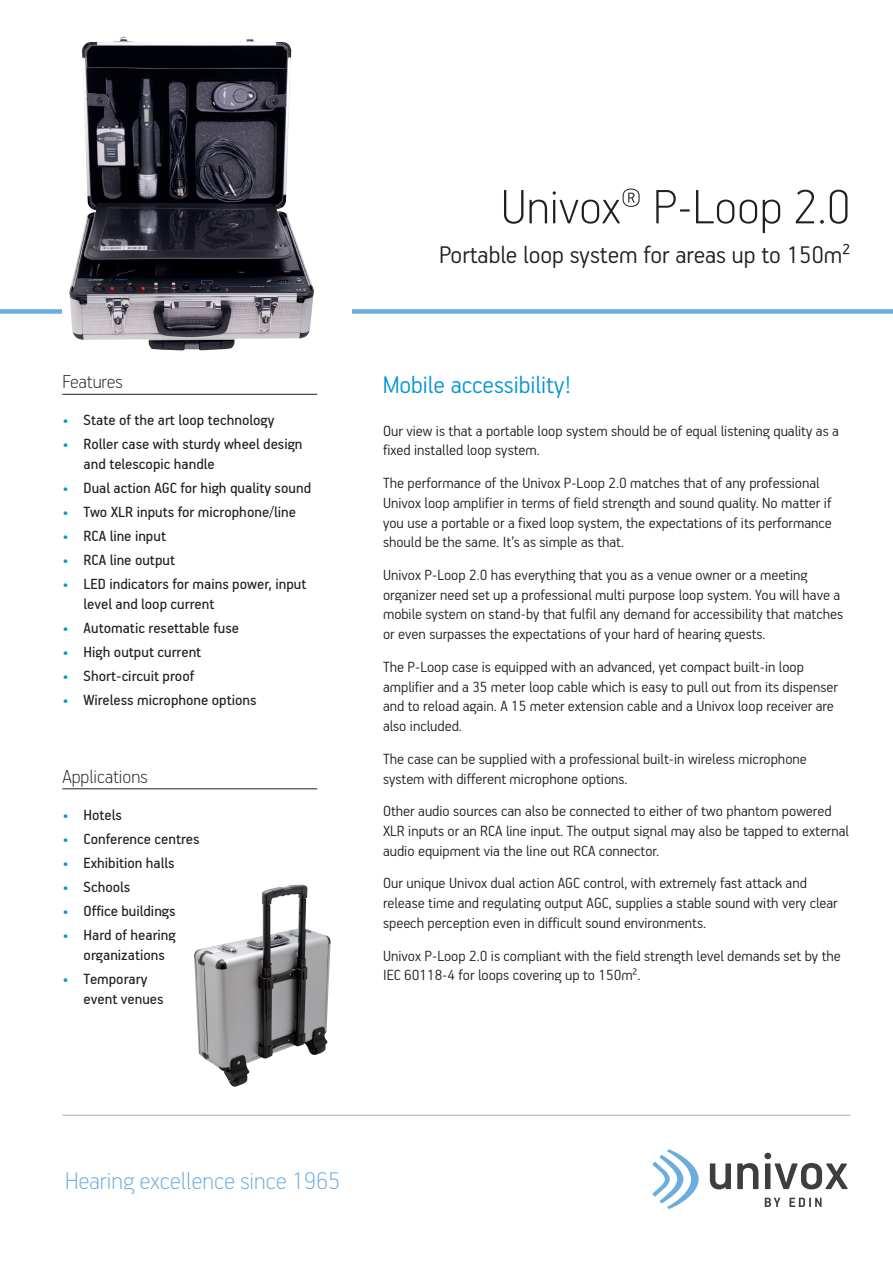
<style>
.page{position:relative;width:893px;height:1263px;background:#fff}
.page>*{position:absolute;margin:0;border:0;box-sizing:border-box;transform-origin:0 0}
.t1{font:100 54px "PF Handbook Pro";color:#231f20}
.t2{font:300 27px "PF Handbook Pro";color:#231f20}
.t3{font:100 27px "PF Handbook Pro";color:#6caddf}
.t4{font:300 27px "PF Handbook Pro";color:#0696d7}
.t5{font:100 21px "PF Handbook Pro";color:#231f20}
.t6{font:300 16.5px/19.8px "PF Handbook Pro";color:#231f20}
.t7{font:16.5px/19.8px "PF Handbook Pro";color:#231f20}
.s1{color:#0696d7}
</style>
<div class="page">
<hr style="left:62px;top:1115px;width:788px;height:1px;background:#a8a9ad">
<hr style="left:62px;top:394px;width:255px;height:1px;background:#231f20">
<hr style="left:62px;top:788px;width:255px;height:1px;background:#231f20">
<div style="left:0;top:309px;width:893px;height:5px;background:#6caddf"></div>
<svg style="left:710px;top:1163px;width:21px;height:26px"></svg>
<svg style="left:737px;top:1163px;width:21px;height:26px"></svg>
<svg style="left:764px;top:1153px;width:84px;height:36px"></svg>
<svg style="left:652px;top:1149px;width:47px;height:60px"></svg>
<svg style="left:765px;top:1198px;width:15px;height:9px"></svg>
<svg style="left:789px;top:1198px;width:32px;height:9px"></svg>
<div style="left:62px;top:297px;width:290px;height:24px;background:#fff"></div>
<img style="left:194px;top:884px;width:137px;height:203px">
<img style="left:69px;top:37px;width:245px;height:313px">
<p class="t5" style="left:62px;top:369px;width:62px">Features</p>
<p class="t7" style="left:62px;top:409px;width:214px"><span class="s1">•</span> State of the art loop technology</p>
<p class="t7" style="left:84px;top:434px;width:220px;text-indent:-21px"><span class="s1">•</span> Roller case with sturdy wheel design and telescopic handle</p>
<p class="t7" style="left:62px;top:477px;width:250px"><span class="s1">•</span> Dual action AGC for high quality sound</p>
<p class="t7" style="left:62px;top:501px;width:235px"><span class="s1">•</span> Two XLR inputs for microphone/line</p>
<p class="t7" style="left:62px;top:526px;width:105px"><span class="s1">•</span> RCA line input</p>
<p class="t7" style="left:62px;top:550px;width:114px"><span class="s1">•</span> RCA line output</p>
<p class="t7" style="left:84px;top:574px;width:224px;text-indent:-21px"><span class="s1">•</span> LED indicators for mains power, input level and loop current</p>
<p class="t7" style="left:62px;top:617px;width:178px"><span class="s1">•</span> Automatic resettable fuse</p>
<p class="t7" style="left:62px;top:642px;width:140px"><span class="s1">•</span> High output current</p>
<p class="t7" style="left:62px;top:666px;width:133px"><span class="s1">•</span> Short-circuit proof</p>
<p class="t7" style="left:62px;top:690px;width:196px"><span class="s1">•</span> Wireless microphone options</p>
<p class="t5" style="left:62px;top:764px;width:87px">Applications</p>
<p class="t7" style="left:62px;top:804px;width:61px"><span class="s1">•</span> Hotels</p>
<p class="t7" style="left:62px;top:828px;width:139px"><span class="s1">•</span> Conference centres</p>
<p class="t7" style="left:62px;top:852px;width:114px"><span class="s1">•</span> Exhibition halls</p>
<p class="t7" style="left:62px;top:876px;width:69px"><span class="s1">•</span> Schools</p>
<p class="t7" style="left:62px;top:900px;width:115px"><span class="s1">•</span> Office buildings</p>
<p class="t7" style="left:84px;top:924px;width:94px;text-indent:-21px"><span class="s1">•</span> Hard of hearing organizations</p>
<p class="t7" style="left:84px;top:968px;width:82px;text-indent:-21px"><span class="s1">•</span> Temporary event venues</p>
<h1 class="t1" style="left:501px;top:174px;width:351px">Univox® P-Loop 2.0</h1>
<h2 class="t2" style="left:439px;top:238px;width:413px">Portable loop system for areas up to 150m²</h2>
<h2 class="t4" style="left:383px;top:368px;width:190px">Mobile accessibility!</h2>
<p class="t6" style="left:383px;top:420px;width:457px">Our view is that a portable loop system should be of equal listening quality as a fixed installed loop system.</p>
<p class="t6" style="left:383px;top:472px;width:450px">The performance of the Univox P-Loop 2.0 matches that of any professional Univox loop amplifier in terms of field strength and sound quality. No matter if you use a portable or a fixed loop system, the expectations of its performance should be the same. It’s as simple as that.</p>
<p class="t6" style="left:383px;top:564px;width:462px">Univox P-Loop 2.0 has everything that you as a venue owner or a meeting organizer need set up a professional multi purpose loop system. You will have a mobile system on stand-by that fulfil any demand for accessibility that matches or even surpasses the expectations of your hard of hearing guests.</p>
<p class="t6" style="left:383px;top:656px;width:456px">The P-Loop case is equipped with an advanced, yet compact built-in loop amplifier and a 35 meter loop cable which is easy to pull out from its dispenser and to reload again. A 15 meter extension cable and a Univox loop receiver are also included.</p>
<p class="t6" style="left:383px;top:748px;width:425px">The case can be supplied with a professional built-in wireless microphone system with different microphone options.</p>
<p class="t6" style="left:383px;top:800px;width:467px">Other audio sources can also be connected to either of two phantom powered<br>XLR inputs or an RCA line input. The output signal may also be tapped to external audio equipment via the line out RCA connector.</p>
<p class="t6" style="left:383px;top:873px;width:456px">Our unique Univox dual action AGC control, with extremely fast attack and release time and regulating output AGC, supplies a stable sound with very clear speech perception even in difficult sound environments.</p>
<p class="t6" style="left:383px;top:945px;width:459px">Univox P-Loop 2.0 is compliant with the field strength level demands set by the<br>IEC 60118-4 for loops covering up to 150m².</p>
<h2 class="t3" style="left:65px;top:1164px;width:277px">Hearing excellence since 1965</h2>
</div>
